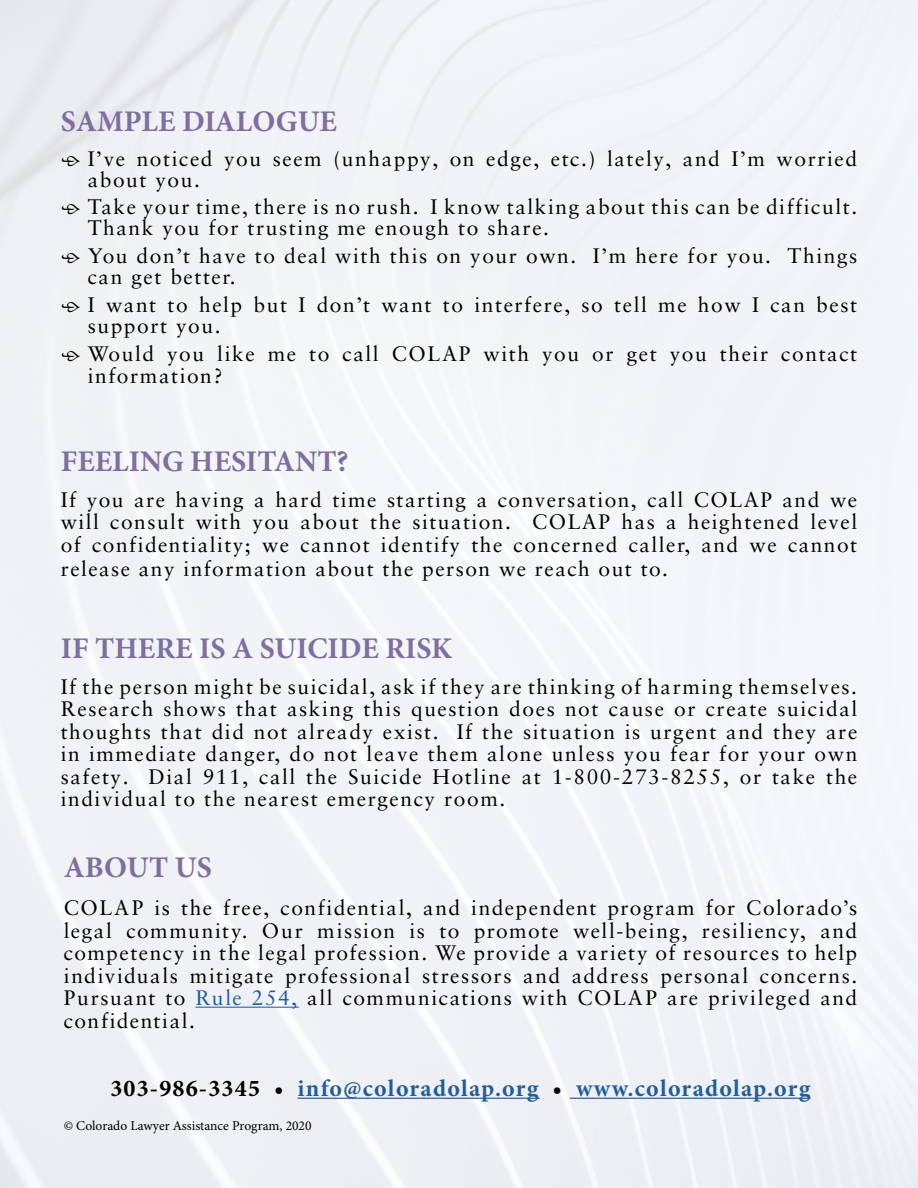
<style>
.page{position:relative;width:918px;height:1188px;background:#fff}
.page>*{position:absolute;margin:0;border:0;box-sizing:border-box;transform-origin:0 0}
.t1{font:700 30px "Minion Pro";color:#7f6ea2}
.t2{font:700 24px "Minion Pro";letter-spacing:.05em;color:#215e9e}
.t3{font:21px/22.5px "Sabon LT Pro";letter-spacing:.075em;color:#000}
.t4{font:13.5px "Minion Pro";color:#000}
.s1{font-family:"Minion Pro"}
.s2{color:#215e9e}
.s3{color:#000}
</style>
<div class="page">
<hr style="left:195px;top:1007px;width:104px;height:1px;background:#215e9e">
<hr style="left:298px;top:1098px;width:242px;height:1px;background:#215e9e">
<hr style="left:570px;top:1098px;width:241px;height:1px;background:#215e9e">
<p class="t1" style="left:61px;top:100px;width:278px">SAMPLE DIALOGUE</p>
<p class="t3" style="left:88px;top:147px;width:771px;line-height:21px;text-indent:-27px"><span class="s1">ӧ</span> I’ve noticed you seem (unhappy, on edge, etc.) lately, and I’m worried about you.</p>
<p class="t3" style="left:88px;top:196px;width:771px;line-height:21px;text-indent:-27px"><span class="s1">ӧ</span> Take your time, there is no rush. I know talking about this can be difficult.<br>Thank you for trusting me enough to share.</p>
<p class="t3" style="left:88px;top:245px;width:771px;line-height:21px;text-indent:-27px"><span class="s1">ӧ</span> You don’t have to deal with this on your own. I’m here for you. Things can get better.</p>
<p class="t3" style="left:88px;top:294px;width:771px;line-height:21px;text-indent:-27px"><span class="s1">ӧ</span> I want to help but I don’t want to interfere, so tell me how I can best support you.</p>
<p class="t3" style="left:88px;top:342px;width:771px;text-indent:-27px"><span class="s1">ӧ</span> Would you like me to call COLAP with you or get you their contact information?</p>
<p class="t1" style="left:61px;top:440px;width:289px">FEELING HESITANT?</p>
<p class="t3" style="left:61px;top:488px;width:798px;line-height:23px;text-align:justify">If you are having a hard time starting a conversation, call COLAP and we will consult with you about the situation. COLAP has a heightened level of confidentiality; we cannot identify the concerned caller, and we cannot release any information about the person we reach out to.</p>
<p class="t1" style="left:61px;top:627px;width:393px">IF THERE IS A SUICIDE RISK</p>
<p class="t3" style="left:61px;top:675px;width:798px;text-align:justify">If the person might be suicidal, ask if they are thinking of harming themselves.<br>Research shows that asking this question does not cause or create suicidal thoughts that did not already exist. If the situation is urgent and they are in immediate danger, do not leave them alone unless you fear for your own safety. Dial 911, call the Suicide Hotline at 1-800-273-8255, or take the individual to the nearest emergency room.</p>
<p class="t1" style="left:64px;top:846px;width:150px">ABOUT US</p>
<p class="t3" style="left:64px;top:896px;width:795px;text-align:justify">COLAP is the free, confidential, and independent program for Colorado’s legal community. Our mission is to promote well-being, resiliency, and competency in the legal profession. We provide a variety of resources to help individuals mitigate professional stressors and address personal concerns.<br>Pursuant to <span class="s2">Rule 254,</span> all communications with COLAP are privileged and confidential.</p>
<p class="t2" style="left:110px;top:1071px;width:702px"><span class="s3">303-986-3345 •</span> info@coloradolap.org <span class="s3">•</span> www.coloradolap.org</p>
<p class="t4" style="left:64px;top:1116px;width:249px">© Colorado Lawyer Assistance Program, 2020</p>
</div>
